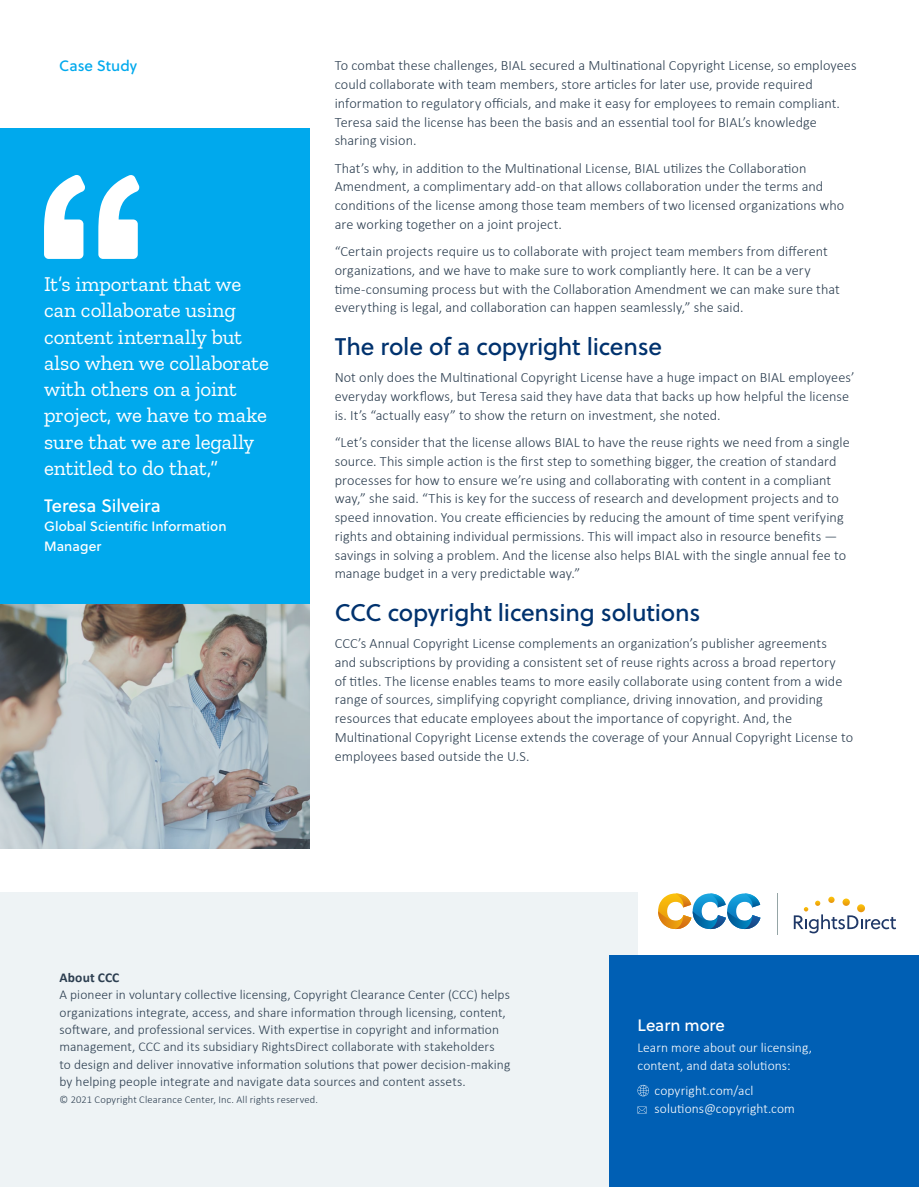
<style>
.page{position:relative;width:919px;height:1187px;background:#fff}
.page>*{position:absolute;margin:0;border:0;box-sizing:border-box;transform-origin:0 0}
.t1{font:24px "Soleil";letter-spacing:-.01em;color:#00326e}
.t2{font:21px/26.2px "Zilla Slab";letter-spacing:-.005em;color:#fff}
.t3{font:18px "Soleil";letter-spacing:-.005em;color:#fff}
.t4{font:16.5px "Soleil";color:#fff}
.t5{font:15px "Soleil";color:#00a9ed}
.t6{font:300 14.25px/18.8px "Calibri";letter-spacing:.005em;color:#2c3e50}
.t7{font:300 13.5px/17.2px "Calibri";letter-spacing:.005em;color:#2c3e50}
.t8{font:300 13.5px/17.2px "Calibri";letter-spacing:.01em;color:#fff}
.t9{font:13.5px/19.5px "Soleil";letter-spacing:.005em;color:#fff}
.t10{font:700 13.5px "Calibri";letter-spacing:.01em;color:#2c3e50}
.t11{font:300 10.5px "Calibri";letter-spacing:.015em;color:#2c3e50}
</style>
<div class="page">
<div style="left:0;top:128px;width:309px;height:476px;background:#00a9ed"></div>
<svg style="left:44px;top:175px;width:41px;height:84px"></svg>
<svg style="left:98px;top:175px;width:42px;height:84px"></svg>
<img style="left:0;top:604px;width:309px;height:244px">
<div style="left:0;top:892px;width:637px;height:294px;background:#eef3f5"></div>
<svg style="left:658px;top:893px;width:102px;height:35px"></svg>
<svg style="left:793px;top:896px;width:103px;height:37px"></svg>
<hr style="left:777px;top:893px;width:1px;height:41px;background:#95a5a6">
<div style="left:609px;top:955px;width:309px;height:231px;background:#005fb4"></div>
<svg style="left:637px;top:1084px;width:12px;height:12px"></svg>
<svg style="left:637px;top:1106px;width:9px;height:7px"></svg>
<p class="t5" style="left:59px;top:54px;width:80px">Case Study</p>
<h2 class="t2" style="left:44px;top:271px;width:226px">It’s important that we can collaborate using content internally but also when we collaborate with others on a joint project, we have to make sure that we are legally entitled to do that,”</h2>
<p class="t3" style="left:44px;top:491px;width:118px">Teresa Silveira</p>
<p class="t9" style="left:44px;top:516px;width:184px">Global Scientific Information<br>Manager</p>
<p class="t6" style="left:334px;top:55px;width:523px">To combat these challenges, BIAL secured a Multinational Copyright License, so employees could collaborate with team members, store articles for later use, provide required information to regulatory officials, and make it easy for employees to remain compliant.<br>Teresa said the license has been the basis and an essential tool for BIAL’s knowledge sharing vision.</p>
<p class="t6" style="left:334px;top:158px;width:511px">That’s why, in addition to the Multinational License, BIAL utilizes the Collaboration Amendment, a complimentary add-on that allows collaboration under the terms and conditions of the license among those team members of two licensed organizations who are working together on a joint project.</p>
<p class="t6" style="left:334px;top:241px;width:506px">“Certain projects require us to collaborate with project team members from different organizations, and we have to make sure to work compliantly here. It can be a very time-consuming process but with the Collaboration Amendment we can make sure that everything is legal, and collaboration can happen seamlessly,” she said.</p>
<h1 class="t1" style="left:334px;top:328px;width:329px">The role of a copyright license</h1>
<p class="t6" style="left:334px;top:367px;width:521px">Not only does the Multinational Copyright License have a huge impact on BIAL employees’ everyday workflows, but Teresa said they have data that backs up how helpful the license is. It’s “actually easy” to show the return on investment, she noted.</p>
<p class="t6" style="left:334px;top:432px;width:516px">“Let’s consider that the license allows BIAL to have the reuse rights we need from a single source. This simple action is the first step to something bigger, the creation of standard processes for how to ensure we’re using and collaborating with content in a compliant way,” she said. “This is key for the success of research and development projects and to speed innovation. You create efficiencies by reducing the amount of time spent verifying rights and obtaining individual permissions. This will impact also in resource benefits — savings in solving a problem. And the license also helps BIAL with the single annual fee to manage budget in a very predictable way.”</p>
<h1 class="t1" style="left:334px;top:594px;width:367px">CCC copyright licensing solutions</h1>
<p class="t6" style="left:334px;top:633px;width:520px">CCC’s Annual Copyright License complements an organization’s publisher agreements<br>and subscriptions by providing a consistent set of reuse rights across a broad repertory<br>of titles. The license enables teams to more easily collaborate using content from a wide range of sources, simplifying copyright compliance, driving innovation, and providing resources that educate employees about the importance of copyright. And, the Multinational Copyright License extends the coverage of your Annual Copyright License to employees based outside the U.S.</p>
<p class="t10" style="left:60px;top:969px;width:61px">About CCC</p>
<p class="t7" style="left:60px;top:985px;width:452px">A pioneer in voluntary collective licensing, Copyright Clearance Center (CCC) helps organizations integrate, access, and share information through licensing, content, software, and professional services. With expertise in copyright and information management, CCC and its subsidiary RightsDirect collaborate with stakeholders<br>to design and deliver innovative information solutions that power decision-making by helping people integrate and navigate data sources and content assets.</p>
<p class="t11" style="left:60px;top:1092px;width:260px">© 2021 Copyright Clearance Center, Inc. All rights reserved.</p>
<p class="t4" style="left:637px;top:1012px;width:89px">Learn more</p>
<p class="t8" style="left:637px;top:1038px;width:176px">Learn more about our licensing, content, and data solutions:</p>
<p class="t8" style="left:654px;top:1080px;width:142px;line-height:18.1px">copyright.com/acl solutions@copyright.com</p>
</div>
